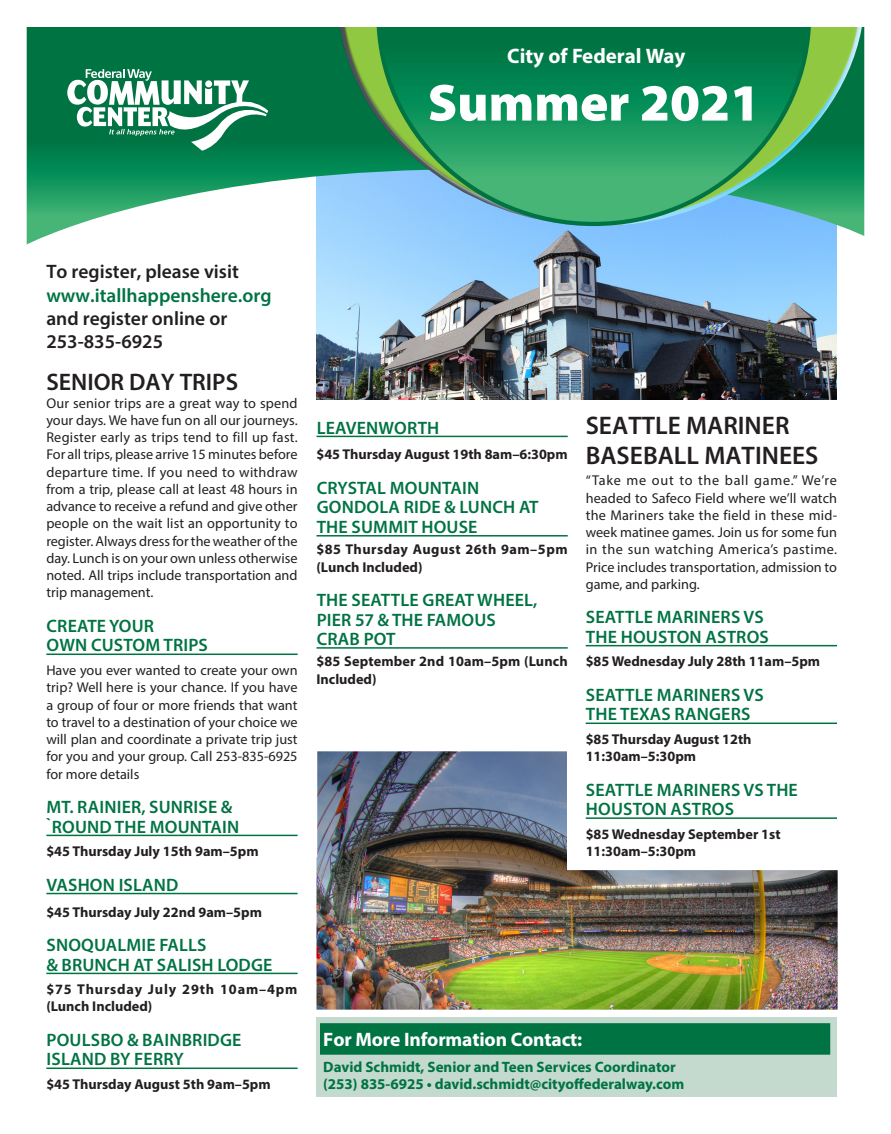
<style>
.page{position:relative;width:891px;height:1134px;background:#fff}
.page>*{position:absolute;margin:0;border:0;box-sizing:border-box;transform-origin:0 0}
.t1{font:900 52.5px "Myriad Pro";color:#fff}
.MajorHead-Catagory{font:600 25.5px/30.6px "Myriad Pro";color:#231f20}
.MajorHead-Catagory-2{font:600 24px "Myriad Pro";color:#231f20}
.t2{font:700 21px "Myriad Pro";color:#fff}
.MajorHead-Catagory-3{font:600 19.5px/23.4px "Myriad Pro";color:#231f20}
.Category{font:700 19.5px "Myriad Pro";letter-spacing:-.01em;color:#fff}
.COURSE_CAPS{font:600 18px/19.5px "Myriad Pro";letter-spacing:.01em;color:#007343}
.COURSE_Header{font:700 15px "Myriad Pro";color:#007343}
.DESCRIPTION{font:14.25px/17.2px "Myriad Pro";color:#231f20;text-align:justify}
.DESCRIPTION-2{font:700 14.25px/17.2px "Myriad Pro";color:#231f20}
.DESCRIPTION-3{font:700 14.25px/17.2px "Myriad Pro";letter-spacing:.035em;color:#231f20}
.DESCRIPTION-4{font:700 14.25px/17.2px "Myriad Pro";letter-spacing:.06em;color:#231f20}
.s1{color:#007343}
</style>
<div class="page">
<img style="left:316px;top:244px;width:521px;height:155px">
<svg style="left:27px;top:27px;width:837px;height:217px"></svg>
<div style="left:610px;top:0;width:256px;height:228px;background:#fff;opacity:.75"></div>
<div style="left:337px;top:0;width:308px;height:228px;background:#231f20;opacity:.75"></div>
<svg style="left:376px;top:26px;width:435px;height:200px;background:#52b196"></svg>
<svg style="left:53px;top:27px;width:763px;height:124px;background:#1b8a56"></svg>
<hr style="left:46px;top:654px;width:252px;height:1px;background:#007343">
<hr style="left:46px;top:835px;width:252px;height:1px;background:#007343">
<hr style="left:46px;top:893px;width:252px;height:1px;background:#007343">
<hr style="left:46px;top:973px;width:252px;height:1px;background:#007343">
<hr style="left:46px;top:1068px;width:252px;height:1px;background:#007343">
<hr style="left:316px;top:436px;width:252px;height:1px;background:#007343">
<hr style="left:316px;top:535px;width:252px;height:2px;background:#007343">
<hr style="left:316px;top:647px;width:252px;height:2px;background:#007343">
<hr style="left:586px;top:645px;width:251px;height:1px;background:#007343">
<hr style="left:586px;top:723px;width:251px;height:1px;background:#007343">
<div style="left:0;top:0;width:891px;height:26px;background:#fff"></div>
<img style="left:316px;top:751px;width:522px;height:259px">
<div style="left:316px;top:1017px;width:521px;height:80px;background:#c4dacf"></div>
<div style="left:320px;top:1023px;width:510px;height:32px;background:#007343"></div>
<p class="t2" style="left:507px;top:42px;width:180px">City of Federal Way</p>
<p class="t1" style="left:428px;top:68px;width:334px">Summer 2021</p>
<p class="MajorHead-Catagory-3" style="left:46px;top:260px;width:227px">To register, please visit <span class="s1">www.itallhappenshere.org </span>and register online or<br>253-835-6925</p>
<p class="MajorHead-Catagory-2" style="left:46px;top:367px;width:193px">SENIOR DAY TRIPS</p>
<p class="DESCRIPTION" style="left:46px;top:394px;width:253px">Our senior trips are a great way to spend your days. We have fun on all our journeys.<br>Register early as trips tend to fill up fast.<br>For all trips, please arrive 15 minutes before departure time. If you need to withdraw from a trip, please call at least 48 hours in advance to receive a refund and give other people on the wait list an opportunity to register. Always dress for the weather of the day. Lunch is on your own unless otherwise noted. All trips include transportation and trip management.</p>
<p class="COURSE_CAPS" style="left:47px;top:616px;width:163px">CREATE YOUR<br>OWN CUSTOM TRIPS</p>
<p class="DESCRIPTION" style="left:46px;top:661px;width:253px">Have you ever wanted to create your own trip? Well here is your chance. If you have a group of four or more friends that want to travel to a destination of your choice we will plan and coordinate a private trip just for you and your group. Call 253-835-6925 for more details</p>
<p class="COURSE_CAPS" style="left:46px;top:797px;width:194px">MT. RAINIER, SUNRISE &amp; `ROUND THE MOUNTAIN</p>
<p class="DESCRIPTION-2" style="left:46px;top:842px;width:214px">$45 Thursday July 15th 9am–5pm</p>
<p class="COURSE_CAPS" style="left:47px;top:874px;width:134px">VASHON ISLAND</p>
<p class="DESCRIPTION-2" style="left:46px;top:903px;width:217px">$45 Thursday July 22nd 9am–5pm</p>
<p class="COURSE_CAPS" style="left:46px;top:935px;width:228px">SNOQUALMIE FALLS<br>&amp; BRUNCH AT SALISH LODGE</p>
<p class="DESCRIPTION-4" style="left:46px;top:980px;width:253px">$75 Thursday July 29th 10am–4pm (Lunch Included)</p>
<p class="COURSE_CAPS" style="left:47px;top:1030px;width:196px">POULSBO &amp; BAINBRIDGE<br>ISLAND BY FERRY</p>
<p class="DESCRIPTION-2" style="left:46px;top:1075px;width:226px">$45 Thursday August 5th 9am–5pm</p>
<p class="COURSE_CAPS" style="left:317px;top:417px;width:124px">LEAVENWORTH</p>
<p class="DESCRIPTION-2" style="left:316px;top:445px;width:253px">$45 Thursday August 19th 8am–6:30pm</p>
<p class="COURSE_CAPS" style="left:317px;top:478px;width:223px">CRYSTAL MOUNTAIN<br>GONDOLA RIDE &amp; LUNCH AT<br>THE SUMMIT HOUSE</p>
<p class="DESCRIPTION-3" style="left:316px;top:540px;width:253px">$85 Thursday August 26th 9am–5pm (Lunch Included)</p>
<p class="COURSE_CAPS" style="left:317px;top:590px;width:222px">THE SEATTLE GREAT WHEEL,<br>PIER 57 &amp; THE FAMOUS<br>CRAB POT</p>
<p class="DESCRIPTION-2" style="left:316px;top:652px;width:253px">$85 September 2nd 10am–5pm (Lunch<br>Included)</p>
<p class="MajorHead-Catagory" style="left:586px;top:409px;width:234px">SEATTLE MARINER<br>BASEBALL MATINEES</p>
<p class="DESCRIPTION" style="left:586px;top:472px;width:253px">“Take me out to the ball game.” We’re headed to Safeco Field where we’ll watch the Mariners take the field in these mid&shy;week matinee games. Join us for some fun in the sun watching America’s pastime.<br>Price includes transportation, admission to game, and parking.</p>
<p class="COURSE_CAPS" style="left:586px;top:607px;width:184px">SEATTLE MARINERS VS<br>THE HOUSTON ASTROS</p>
<p class="DESCRIPTION-2" style="left:586px;top:652px;width:236px">$85 Wednesday July 28th 11am–5pm</p>
<p class="COURSE_CAPS" style="left:586px;top:685px;width:179px">SEATTLE MARINERS VS<br>THE TEXAS RANGERS</p>
<p class="DESCRIPTION-2" style="left:586px;top:730px;width:167px">$85 Thursday August 12th<br>11:30am–5:30pm</p>
<p class="COURSE_CAPS" style="left:586px;top:780px;width:214px">SEATTLE MARINERS VS THE<br>HOUSTON ASTROS</p>
<p class="DESCRIPTION-2" style="left:586px;top:825px;width:196px">$85 Wednesday September 1st<br>11:30am–5:30pm</p>
<p class="Category" style="left:323px;top:1027px;width:261px">For More Information Contact:</p>
<p class="COURSE_Header" style="left:323px;top:1057px;width:354px">David Schmidt, Senior and Teen Services Coordinator</p>
<p class="COURSE_Header" style="left:323px;top:1074px;width:363px">(253) 835-6925 • david.schmidt@cityoffederalway.com</p>
</div>
